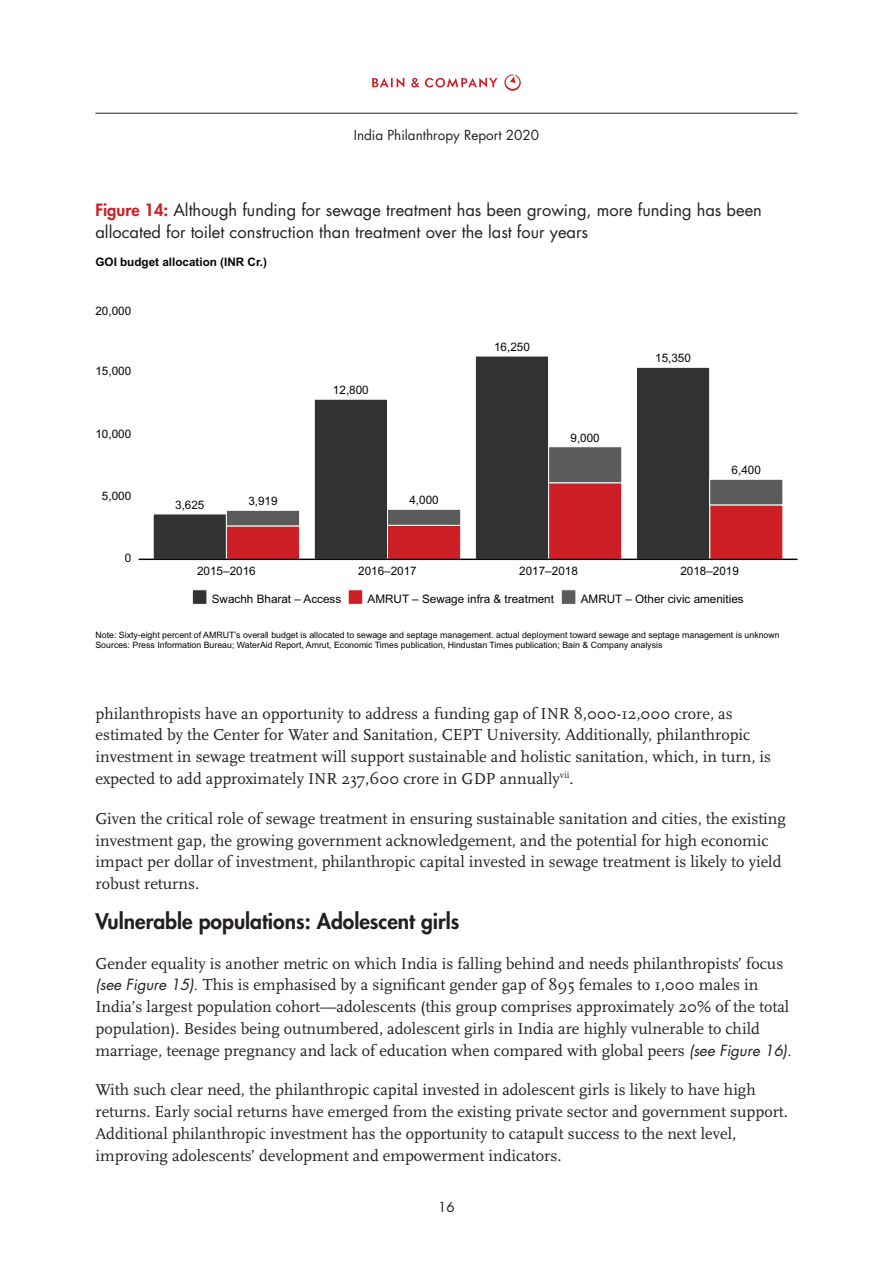
<style>
.page{position:relative;width:893px;height:1263px;background:#fff}
.page>*{position:absolute;margin:0;border:0;box-sizing:border-box;transform-origin:0 0}
.t1{font:800 21px "Futura";color:#231f20}
.t2{font:16.5px/21.8px "Scala";color:#231f20}
.t3{font:16.5px/22.5px "Futura";color:#231f20}
.t4{font:13.5px "Futura";color:#231f20}
.t5{font:11.7px "Arial";color:#040503}
.t6{font:700 11.7px "Arial";color:#040503}
.t7{font:8.7px/10.5px "Arial";color:#040503}
.s1{font-weight:800;color:#cd2026}
.s2{font-family:"Futura";font-style:italic;font-size:15px}
</style>
<div class="page">
<hr style="left:95px;top:113px;width:702px;height:1px;background:#231f20">
<svg style="left:372px;top:78px;width:32px;height:9px"></svg>
<svg style="left:411px;top:78px;width:8px;height:9px"></svg>
<svg style="left:425px;top:78px;width:73px;height:9px"></svg>
<svg style="left:504px;top:75px;width:17px;height:16px"></svg>
<div style="left:314px;top:399px;width:74px;height:160px;background:#313232;border:1px solid #fff"></div>
<div style="left:387px;top:525px;width:74px;height:34px;background:#cd2026;border:1px solid #fff"></div>
<div style="left:387px;top:509px;width:74px;height:16px;background:#5a5b5a;border:1px solid #fff"></div>
<div style="left:475px;top:356px;width:74px;height:203px;background:#313232;border:1px solid #fff"></div>
<div style="left:548px;top:483px;width:74px;height:76px;background:#cd2026"></div>
<div style="left:548px;top:447px;width:74px;height:36px;background:#5a5b5a;border:1px solid #fff"></div>
<div style="left:709px;top:505px;width:74px;height:54px;background:#cd2026"></div>
<div style="left:636px;top:367px;width:74px;height:192px;background:#313232;border:1px solid #fff"></div>
<div style="left:709px;top:479px;width:74px;height:26px;background:#5a5b5a;border:1px solid #fff"></div>
<div style="left:153px;top:514px;width:74px;height:45px;background:#313232"></div>
<div style="left:226px;top:526px;width:74px;height:33px;background:#cd2026;border:1px solid #fff"></div>
<div style="left:226px;top:510px;width:74px;height:16px;background:#5a5b5a;border:1px solid #fff"></div>
<div style="left:192px;top:589px;width:15px;height:15px;background:#313232;border:1px solid #fff"></div>
<div style="left:348px;top:589px;width:15px;height:15px;background:#cd2026;border:1px solid #fff"></div>
<div style="left:561px;top:589px;width:15px;height:15px;background:#5a5b5a;border:1px solid #fff"></div>
<hr style="left:139px;top:559px;width:658px;height:1px;background:#040503">
<p class="t4" style="left:354px;top:127px;width:187px">India Philanthropy Report 2020</p>
<p class="t3" style="left:95px;top:199px;width:668px"><span class="s1">Figure 14:</span> Although funding for sewage treatment has been growing, more funding has been allocated for toilet construction than treatment over the last four years</p>
<p class="t6" style="left:95px;top:254px;width:173px">GOI budget allocation (INR Cr.)</p>
<p class="t5" style="left:95px;top:303px;width:37px">20,000</p>
<p class="t5" style="left:95px;top:363px;width:37px">15,000</p>
<p class="t5" style="left:95px;top:425px;width:37px">10,000</p>
<p class="t5" style="left:102px;top:488px;width:31px">5,000</p>
<p class="t5" style="left:125px;top:550px;width:8px">0</p>
<p class="t5" style="left:175px;top:497px;width:31px">3,625</p>
<p class="t5" style="left:248px;top:493px;width:31px">3,919</p>
<p class="t5" style="left:197px;top:563px;width:60px">2015–2016</p>
<p class="t5" style="left:333px;top:382px;width:37px">12,800</p>
<p class="t5" style="left:409px;top:492px;width:31px">4,000</p>
<p class="t5" style="left:494px;top:339px;width:37px">16,250</p>
<p class="t5" style="left:571px;top:430px;width:31px">9,000</p>
<p class="t5" style="left:655px;top:350px;width:37px">15,350</p>
<p class="t5" style="left:732px;top:462px;width:31px">6,400</p>
<p class="t5" style="left:358px;top:563px;width:60px">2016–2017</p>
<p class="t5" style="left:519px;top:563px;width:60px">2017–2018</p>
<p class="t5" style="left:680px;top:563px;width:60px">2018–2019</p>
<p class="t5" style="left:212px;top:591px;width:131px">Swachh Bharat – Access</p>
<p class="t5" style="left:368px;top:591px;width:188px">AMRUT – Sewage infra &amp; treatment</p>
<p class="t5" style="left:581px;top:591px;width:164px">AMRUT – Other civic amenities</p>
<p class="t7" style="left:95px;top:629px;width:686px">Note: Sixty-eight percent of AMRUT’s overall budget is allocated to sewage and septage management. actual deployment toward sewage and septage management is unknown<br>Sources: Press Information Bureau; WaterAid Report, Amrut, Economic Times publication, Hindustan Times publication; Bain &amp; Company analysis</p>
<p class="t2" style="left:95px;top:703px;width:677px">philanthropists have an opportunity to address a funding gap of INR 8,000-12,000 crore, as estimated by the Center for Water and Sanitation, CEPT University. Additionally, philanthropic investment in sewage treatment will support sustainable and holistic sanitation, which, in turn, is expected to add approximately INR 237,600 crore in GDP annually<sup>vii</sup>.</p>
<p class="t2" style="left:95px;top:808px;width:692px">Given the critical role of sewage treatment in ensuring sustainable sanitation and cities, the existing investment gap, the growing government acknowledgement, and the potential for high economic impact per dollar of investment, philanthropic capital invested in sewage treatment is likely to yield robust returns.</p>
<p class="t1" style="left:95px;top:907px;width:366px">Vulnerable populations: Adolescent girls</p>
<p class="t2" style="left:95px;top:953px;width:698px">Gender equality is another metric on which India is falling behind and needs philanthropists’ focus <span class="s2">(see Figure 15).</span> This is emphasised by a significant gender gap of 895 females to 1,000 males in India’s largest population cohort—adolescents (this group comprises approximately 20% of the total population). Besides being outnumbered, adolescent girls in India are highly vulnerable to child marriage, teenage pregnancy and lack of education when compared with global peers <span class="s2">(see Figure 16).</span></p>
<p class="t2" style="left:95px;top:1079px;width:694px">With such clear need, the philanthropic capital invested in adolescent girls is likely to have high returns. Early social returns have emerged from the existing private sector and government support.<br>Additional philanthropic investment has the opportunity to catapult success to the next level, improving adolescents’ development and empowerment indicators.</p>
<p class="t4" style="left:438px;top:1198px;width:18px">16</p>
</div>
